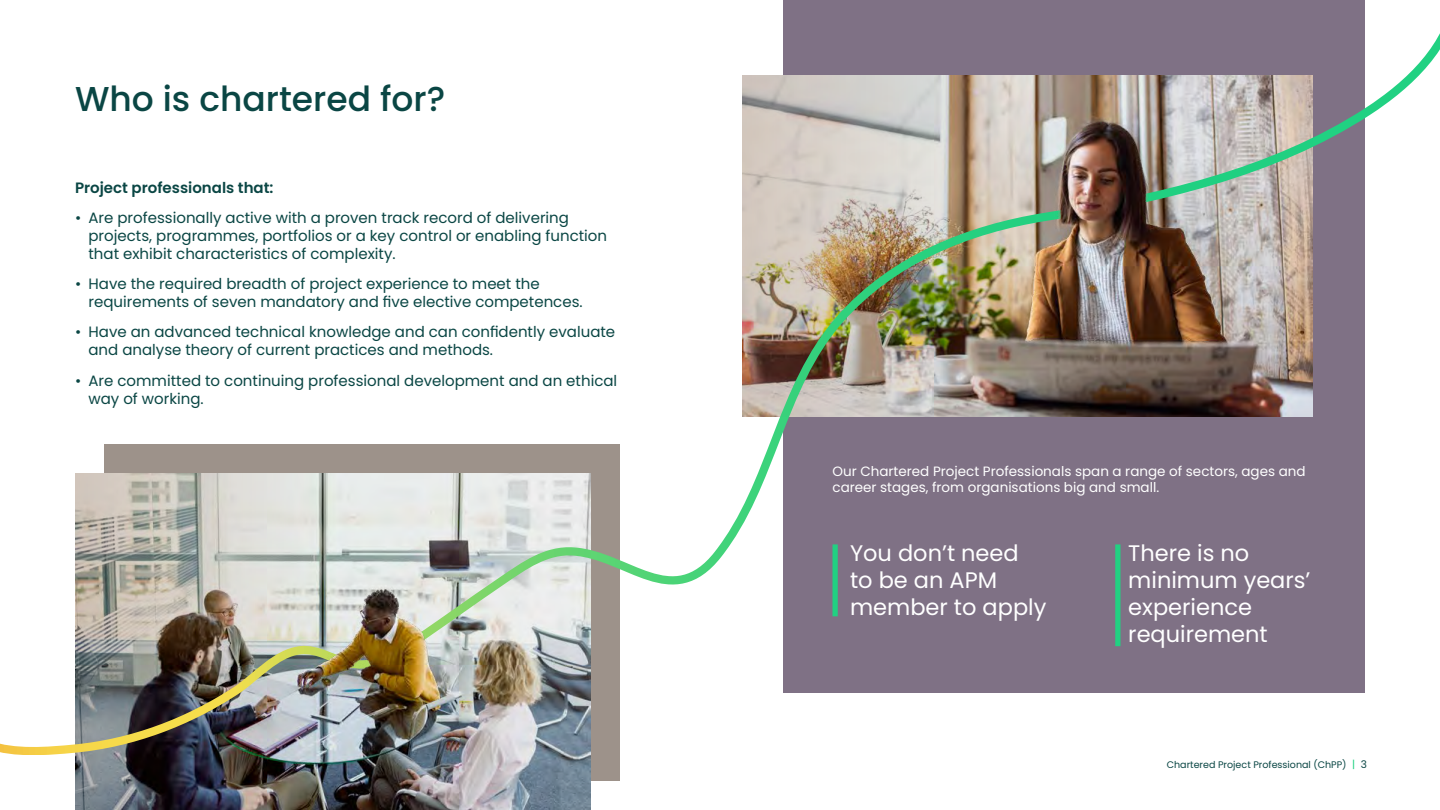
<style>
.page{position:relative;width:1440px;height:810px;background:#fff}
.page>*{position:absolute;margin:0;border:0;box-sizing:border-box;transform-origin:0 0}
.t1{font:500 34.5px "Poppins";color:#0a4644}
.t2{font:22.5px/27px "Poppins";color:#fff}
.t3{font:15px/18px "Poppins";color:#0a4644}
.t4{font:600 15px "Poppins";color:#0a4644}
.t5{font:13.5px/16.2px "Poppins";color:#fff}
.t6{font:9.52px "Poppins";color:#0a4644}
.s1{font-size:10.5px;color:#21d182}
.s2{font-size:10.5px}
</style>
<div class="page">
<img style="left:75px;top:754px;width:516px;height:56px">
<img style="left:0;top:0;width:1440px;height:754px">
<h1 class="t1" style="left:75px;top:79px;width:372px">Who is chartered for?</h1>
<p class="t4" style="left:75px;top:179px;width:200px">Project professionals that:</p>
<p class="t3" style="left:88px;top:209px;width:520px;text-indent:-14px">• Are professionally active with a proven track record of delivering projects, programmes, portfolios or a key control or enabling function that exhibit characteristics of complexity.</p>
<p class="t3" style="left:88px;top:275px;width:496px;text-indent:-14px">• Have the required breadth of project experience to meet the requirements of seven mandatory and five elective competences.</p>
<p class="t3" style="left:88px;top:323px;width:528px;text-indent:-14px">• Have an advanced technical knowledge and can confidently evaluate and analyse theory of current practices and methods.</p>
<p class="t3" style="left:88px;top:371px;width:530px;text-indent:-14px">• Are committed to continuing professional development and an ethical way of working.</p>
<p class="t5" style="left:832px;top:463px;width:475px">Our Chartered Project Professionals span a range of sectors, ages and career stages, from organisations big and small.</p>
<h2 class="t2" style="left:850px;top:539px;width:198px">You don’t need to be an APM member to apply</h2>
<h2 class="t2" style="left:1128px;top:539px;width:184px">There is no minimum years’ experience requirement</h2>
<p class="t6" style="left:1167px;top:759px;width:202px">Chartered Project Professional (ChPP) <span class="s1">|</span> <span class="s2">3</span></p>
</div>
